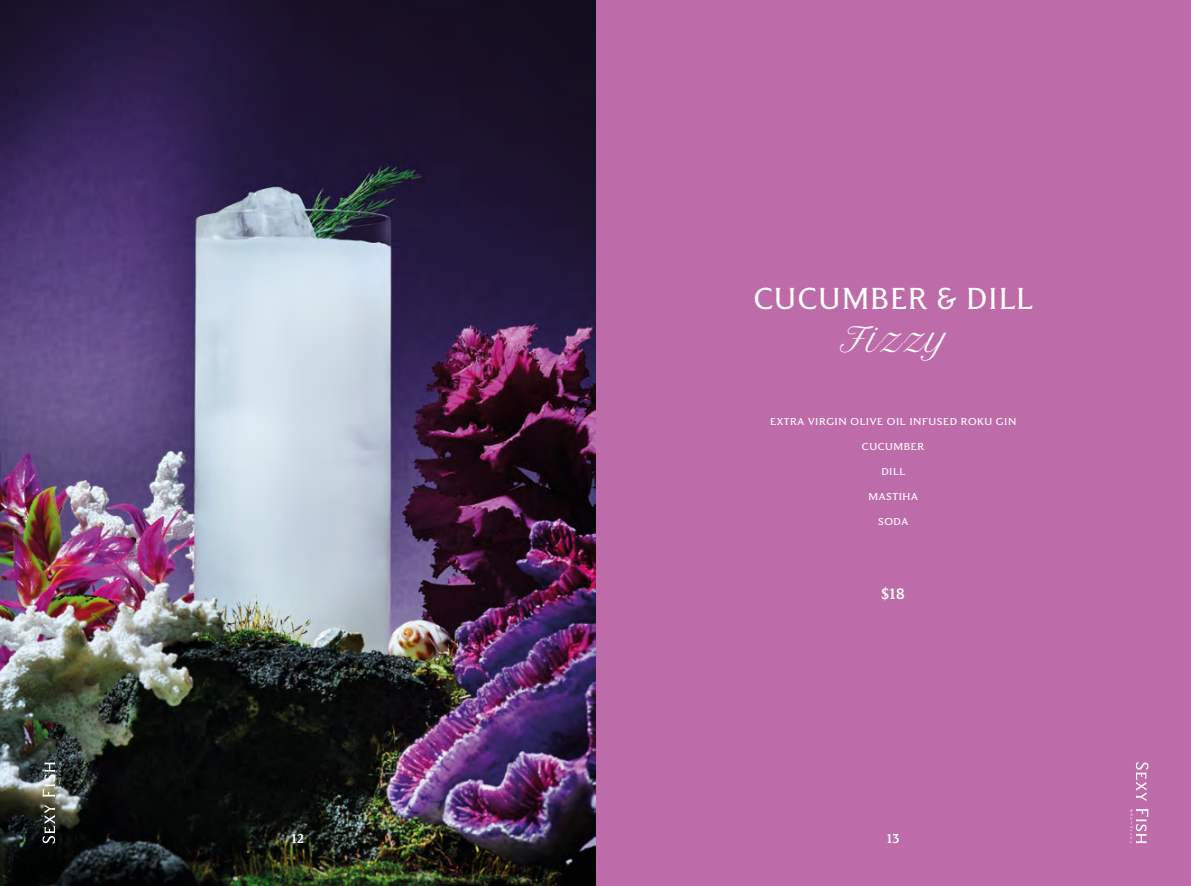
<style>
.page{position:relative;width:1191px;height:886px;background:#fff}
.page>*{position:absolute;margin:0;border:0;box-sizing:border-box;transform-origin:0 0}
.t1{font:35px "Grant Avenue";letter-spacing:.04em;color:#fff}
.t2{font:italic 32.5px "Petit Formal Script";color:#fff}
.t3{font:500 17.5px "Grant Avenue";color:#fff}
.t4{font:500 15px "Grant Avenue";color:#fff}
.t5{font:13.75px/25px "Grant Avenue";letter-spacing:.04em;color:#fff;text-align:center}
</style>
<div class="page">
<div style="left:595px;top:0;width:596px;height:886px;background:#be6ca9"></div>
<img style="left:0;top:0;width:595px;height:886px">
<svg style="left:43px;top:762px;width:18px;height:81px"></svg>
<svg style="left:1129px;top:762px;width:19px;height:81px"></svg>
<h1 class="t1" style="left:753px;top:281px;width:281px">CUCUMBER &amp; DILL</h1>
<h2 class="t2" style="left:839px;top:320px;width:109px">Fizzy</h2>
<p class="t5" style="left:770px;top:409px;width:248px">extra virgin olive oil infused roku gin cucumber<br>dill<br>mastiha<br>soda</p>
<p class="t3" style="left:881px;top:585px;width:25px">$18</p>
<p class="t4" style="left:292px;top:831px;width:14px">12</p>
<p class="t4" style="left:887px;top:831px;width:14px">13</p>
</div>
